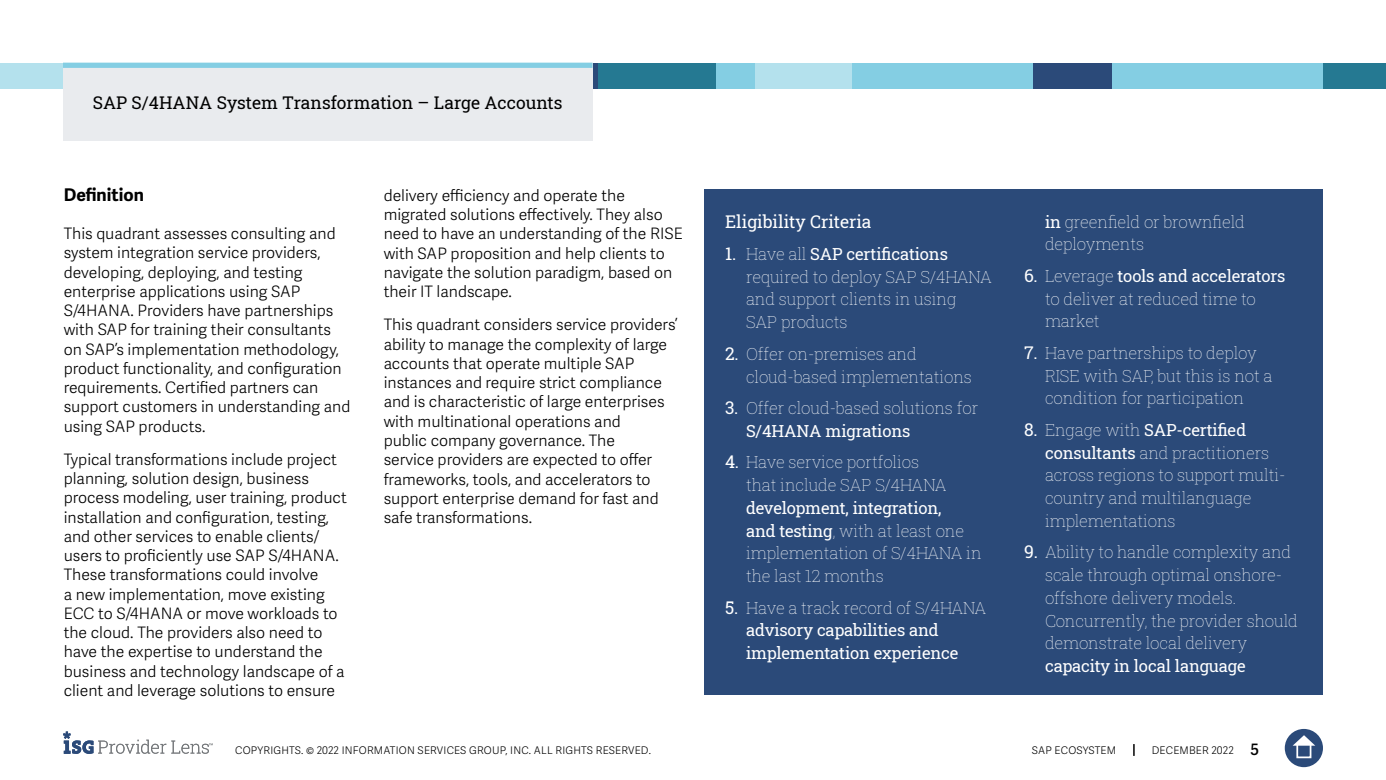
<style>
.page{position:relative;width:1386px;height:780px;background:#fff}
.page>*{position:absolute;margin:0;border:0;box-sizing:border-box;transform-origin:0 0}
.t1{font:17.5px "Roboto Slab ISG P Regular";color:#000}
.t2{font:17.5px "Roboto Slab ISG P Regular";color:#fff}
.t3{font:700 17.5px "Adelle Sans";color:#000}
.t4{font:16.62px/22.8px "Roboto Slab ISG P Thin";letter-spacing:-.01em;color:#fff}
.t5{font:16.62px/22.8px "Roboto Slab ISG P Regular";letter-spacing:-.01em;color:#fff}
.t6{font:300 15.75px/19.2px "Adelle Sans";color:#000}
.t7{font:300 10.5px "Adelle Sans";letter-spacing:.02em;color:#000}
.s1{font-size:17.5px}
.s2{font-family:"Roboto Slab ISG P Thin"}
.s3{font-family:"Roboto Slab ISG P Regular";font-size:17.5px}
.s4{font-family:"Roboto Slab ISG P Regular"}
.s5{font-weight:600;font-size:15.75px}
</style>
<div class="page">
<div style="left:1285px;top:729px;width:38px;height:38px;background:#2b4a79;border-radius:50%"></div>
<svg style="left:1293px;top:735px;width:22px;height:10px"></svg>
<div style="left:1296px;top:743px;width:15px;height:15px;border:2px solid #fff"></div>
<div style="left:704px;top:189px;width:619px;height:505px;background:#2b4a79"></div>
<svg style="left:1133px;top:744px;width:1px;height:12px"></svg>
<svg style="left:63px;top:731px;width:150px;height:23px"></svg>
<div style="left:1047px;top:63px;width:276px;height:26px;background:#84cee3"></div>
<div style="left:0;top:63px;width:158px;height:26px;background:#b4e1ed"></div>
<div style="left:850px;top:63px;width:184px;height:26px;background:#84cee3"></div>
<div style="left:1323px;top:63px;width:63px;height:26px;background:#257992"></div>
<div style="left:1033px;top:63px;width:79px;height:26px;background:#2b4a79"></div>
<div style="left:754px;top:63px;width:98px;height:26px;background:#b4e1ed"></div>
<div style="left:598px;top:63px;width:157px;height:26px;background:#84cee3"></div>
<div style="left:598px;top:63px;width:118px;height:26px;background:#257992"></div>
<div style="left:379px;top:63px;width:219px;height:26px;background:#2b4a79"></div>
<div style="left:63px;top:63px;width:530px;height:78px;background:#e9ebee"></div>
<div style="left:63px;top:63px;width:530px;height:5px;background:#84cee3"></div>
<p class="t1" style="left:93px;top:91px;width:471px">SAP S/4HANA System Transformation – Large Accounts</p>
<p class="t3" style="left:64px;top:184px;width:82px">Definition</p>
<p class="t6" style="left:64px;top:224px;width:288px">This quadrant assesses consulting and system integration service providers, developing, deploying, and testing enterprise applications using SAP S/4HANA. Providers have partnerships with SAP for training their consultants on SAP’s implementation methodology, product functionality, and configuration requirements. Certified partners can support customers in understanding and using SAP products.</p>
<p class="t6" style="left:64px;top:450px;width:285px">Typical transformations include project planning, solution design, business process modeling, user training, product installation and configuration, testing, and other services to enable clients/ users to proficiently use SAP S/4HANA.<br>These transformations could involve<br>a new implementation, move existing ECC to S/4HANA or move workloads to the cloud. The providers also need to have the expertise to understand the business and technology landscape of a client and leverage solutions to ensure</p>
<p class="t6" style="left:384px;top:186px;width:300px">delivery efficiency and operate the migrated solutions effectively. They also need to have an understanding of the RISE with SAP proposition and help clients to navigate the solution paradigm, based on their IT landscape.</p>
<p class="t6" style="left:384px;top:316px;width:296px">This quadrant considers service providers’ ability to manage the complexity of large accounts that operate multiple SAP instances and require strict compliance and is characteristic of large enterprises with multinational operations and<br>public company governance. The<br>service providers are expected to offer frameworks, tools, and accelerators to support enterprise demand for fast and safe transformations.</p>
<p class="t2" style="left:725px;top:210px;width:148px">Eligibility Criteria</p>
<p class="t5" style="left:725px;top:242px;width:224px"><span class="s1">1.</span> <span class="s2">Have all</span> SAP certifications</p>
<p class="t4" style="left:746px;top:265px;width:248px">required to deploy SAP S/4HANA and support clients in using<br>SAP products</p>
<p class="t4" style="left:746px;top:342px;width:228px;text-indent:-21px"><span class="s3">2.</span> Offer on-premises and cloud-based implementations</p>
<p class="t4" style="left:725px;top:396px;width:255px"><span class="s3">3.</span> Offer cloud-based solutions for</p>
<p class="t5" style="left:746px;top:419px;width:166px">S/4HANA migrations</p>
<p class="t4" style="left:746px;top:450px;width:202px;text-indent:-21px"><span class="s3">4.</span> Have service portfolios that include SAP S/4HANA</p>
<p class="t5" style="left:746px;top:496px;width:197px">development, integration,</p>
<p class="t4" style="left:746px;top:518px;width:237px"><span class="s4">and testing</span>, with at least one implementation of S/4HANA in the last 12 months</p>
<p class="t4" style="left:725px;top:596px;width:263px"><span class="s3">5.</span> Have a track record of S/4HANA</p>
<p class="t5" style="left:746px;top:618px;width:214px">advisory capabilities and implementation experience</p>
<p class="t4" style="left:1045px;top:210px;width:201px"><span class="s4">in</span> greenfield or brownfield deployments</p>
<p class="t5" style="left:1024px;top:264px;width:263px"><span class="s1">6.</span> <span class="s2">Leverage</span> tools and accelerators</p>
<p class="t4" style="left:1045px;top:287px;width:213px">to deliver at reduced time to market</p>
<p class="t4" style="left:1045px;top:341px;width:229px;text-indent:-21px"><span class="s3">7.</span> Have partnerships to deploy<br>RISE with SAP, but this is not a condition for participation</p>
<p class="t5" style="left:1024px;top:418px;width:224px"><span class="s1">8.</span> <span class="s2">Engage with</span> SAP-certified</p>
<p class="t4" style="left:1045px;top:441px;width:242px"><span class="s4">consultants</span> and practitioners across regions to support multi&shy;country and multilanguage implementations</p>
<p class="t4" style="left:1045px;top:540px;width:255px;text-indent:-21px"><span class="s3">9.</span> Ability to handle complexity and scale through optimal onshore&shy;offshore delivery models.<br>Concurrently, the provider should demonstrate local delivery</p>
<p class="t5" style="left:1045px;top:654px;width:202px">capacity in local language</p>
<p class="t7" style="left:235px;top:744px;width:417px">COPYRIGHTS. © 2022 INFORMATION SERVICES GROUP, INC. ALL RIGHTS RESERVED.</p>
<p class="t7" style="left:1032px;top:744px;width:86px">SAP ECOSYSTEM</p>
<p class="t7" style="left:1152px;top:744px;width:109px">DECEMBER 2022 <span class="s5">5</span></p>
</div>
